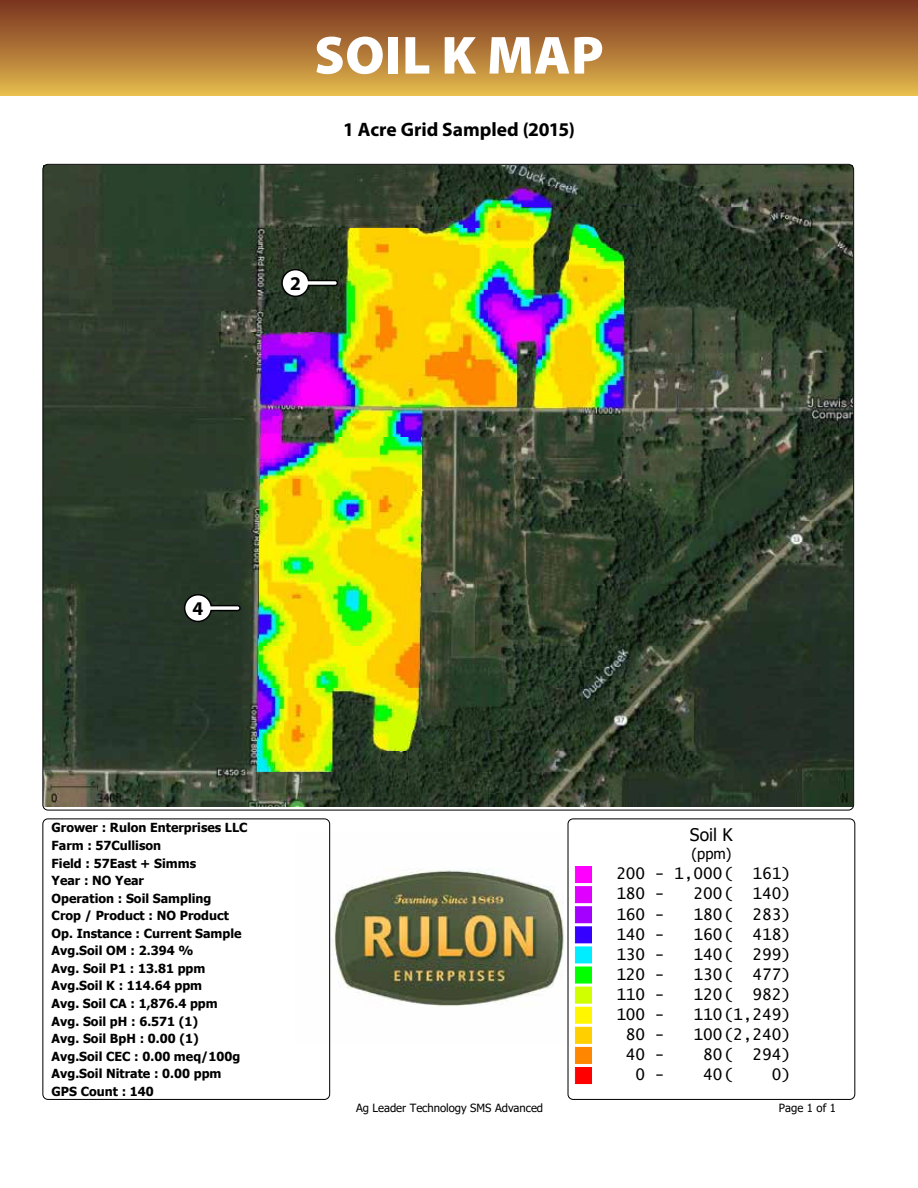
<style>
.page{position:relative;width:918px;height:1188px;background:#fff}
.page>*{position:absolute;margin:0;border:0;box-sizing:border-box;transform-origin:0 0}
.t1{font:900 54px "Myriad Pro";letter-spacing:.01em;color:#fff}
.t2{font:700 19.5px "Myriad Pro";color:#000}
.t3{font:17.4px "Tahoma";color:#000}
.t4{font:16.05px/20.1px "Lucida Console";letter-spacing:-.005em;color:#000}
.t5{font:14.7px "Tahoma";color:#000}
.t6{font:700 12.45px/17.5px "Tahoma";color:#000}
.t7{font:11.25px "Tahoma";color:#000}
</style>
<div class="page">
<div style="left:0;top:0;width:918px;height:96px;background:linear-gradient(to bottom,#77301f,#e3b84d)"></div>
<img style="left:330px;top:833px;width:238px;height:213px">
<img style="left:44px;top:165px;width:809px;height:641px">
<div style="left:43px;top:818px;width:287px;height:282px;border:1px solid #000;border-radius:5px"></div>
<div style="left:576px;top:867px;width:15px;height:15px;background:#f0f"></div>
<div style="left:575px;top:866px;width:17px;height:17px;border:1px solid #f0f"></div>
<div style="left:576px;top:887px;width:15px;height:15px;background:#df00ff"></div>
<div style="left:575px;top:887px;width:17px;height:16px;border:1px solid #df00ff"></div>
<div style="left:576px;top:907px;width:15px;height:16px;background:#a300ff"></div>
<div style="left:575px;top:907px;width:17px;height:16px;border:1px solid #a300ff"></div>
<div style="left:576px;top:927px;width:15px;height:16px;background:#3500ff"></div>
<div style="left:575px;top:927px;width:17px;height:16px;border:1px solid #3500ff"></div>
<div style="left:576px;top:947px;width:15px;height:16px;background:#00edff"></div>
<div style="left:575px;top:947px;width:17px;height:16px;border:1px solid #00edff"></div>
<div style="left:576px;top:967px;width:15px;height:16px;background:#02ff00"></div>
<div style="left:575px;top:967px;width:17px;height:16px;border:1px solid #02ff00"></div>
<div style="left:576px;top:987px;width:15px;height:16px;background:#d0ff00"></div>
<div style="left:575px;top:987px;width:17px;height:16px;border:1px solid #d0ff00"></div>
<div style="left:576px;top:1007px;width:15px;height:16px;background:#fff600"></div>
<div style="left:575px;top:1007px;width:17px;height:16px;border:1px solid #fff600"></div>
<div style="left:576px;top:1027px;width:15px;height:16px;background:#ffcf00"></div>
<div style="left:575px;top:1027px;width:17px;height:16px;border:1px solid #ffcf00"></div>
<div style="left:576px;top:1048px;width:15px;height:15px;background:#ff8600"></div>
<div style="left:575px;top:1047px;width:17px;height:17px;border:1px solid #ff8600"></div>
<div style="left:576px;top:1068px;width:15px;height:15px;background:#f00"></div>
<div style="left:575px;top:1067px;width:17px;height:17px;border:1px solid #f00"></div>
<div style="left:568px;top:818px;width:287px;height:282px;border:1px solid #000;border-radius:5px"></div>
<svg style="left:183px;top:593px;width:59px;height:30px"></svg>
<svg style="left:281px;top:268px;width:58px;height:30px"></svg>
<h1 class="t1" style="left:314px;top:19px;width:291px">SOIL K MAP</h1>
<h2 class="t2" style="left:343px;top:117px;width:233px">1 Acre Grid Sampled (2015)</h2>
<h2 class="t2" style="left:290px;top:270px;width:12px">2</h2>
<h2 class="t2" style="left:193px;top:595px;width:12px">4</h2>
<p class="t6" style="left:52px;top:820px;width:197px">Grower : Rulon Enterprises LLC<br>Farm : 57Cullison<br>Field : 57East + Simms<br>Year : NO Year<br>Operation : Soil Sampling<br>Crop / Product : NO Product<br>Op. Instance : Current Sample<br>Avg.Soil OM : 2.394 %<br>Avg. Soil P1 : 13.81 ppm<br>Avg.Soil K : 114.64 ppm<br>Avg. Soil CA : 1,876.4 ppm<br>Avg. Soil pH : 6.571 (1)<br>Avg. Soil BpH : 0.00 (1)<br>Avg.Soil CEC : 0.00 meq/100g<br>Avg.Soil Nitrate : 0.00 ppm<br>GPS Count : 140</p>
<h3 class="t3" style="left:690px;top:823px;width:44px">Soil K</h3>
<p class="t5" style="left:692px;top:844px;width:41px">(ppm)</p>
<p class="t4" style="left:616px;top:865px;width:176px">200 - 1,000( 161)<br>180 -</p>
<p class="t4" style="left:693px;top:885px;width:99px">200( 140)</p>
<p class="t4" style="left:616px;top:905px;width:50px">160 -</p>
<p class="t4" style="left:693px;top:905px;width:99px">180( 283)</p>
<p class="t4" style="left:616px;top:925px;width:50px">140 -</p>
<p class="t4" style="left:693px;top:925px;width:99px">160( 418)</p>
<p class="t4" style="left:616px;top:945px;width:50px">130 -</p>
<p class="t4" style="left:693px;top:945px;width:99px">140( 299)</p>
<p class="t4" style="left:616px;top:965px;width:50px">120 -</p>
<p class="t4" style="left:693px;top:965px;width:99px">130( 477)</p>
<p class="t4" style="left:616px;top:985px;width:50px">110 -</p>
<p class="t4" style="left:693px;top:985px;width:99px">120( 982)</p>
<p class="t4" style="left:616px;top:1005px;width:50px">100 -</p>
<p class="t4" style="left:693px;top:1005px;width:99px">110(1,249)</p>
<p class="t4" style="left:626px;top:1025px;width:40px">80 -</p>
<p class="t4" style="left:693px;top:1025px;width:99px">100(2,240)</p>
<p class="t4" style="left:626px;top:1046px;width:40px">40 -</p>
<p class="t4" style="left:703px;top:1046px;width:90px">80( 294)</p>
<p class="t4" style="left:636px;top:1066px;width:30px">0 -</p>
<p class="t4" style="left:703px;top:1066px;width:32px">40(</p>
<p class="t4" style="left:772px;top:1066px;width:21px">0)</p>
<p class="t7" style="left:356px;top:1100px;width:189px">Ag Leader Technology SMS Advanced</p>
<p class="t7" style="left:779px;top:1100px;width:59px">Page 1 of 1</p>
</div>
